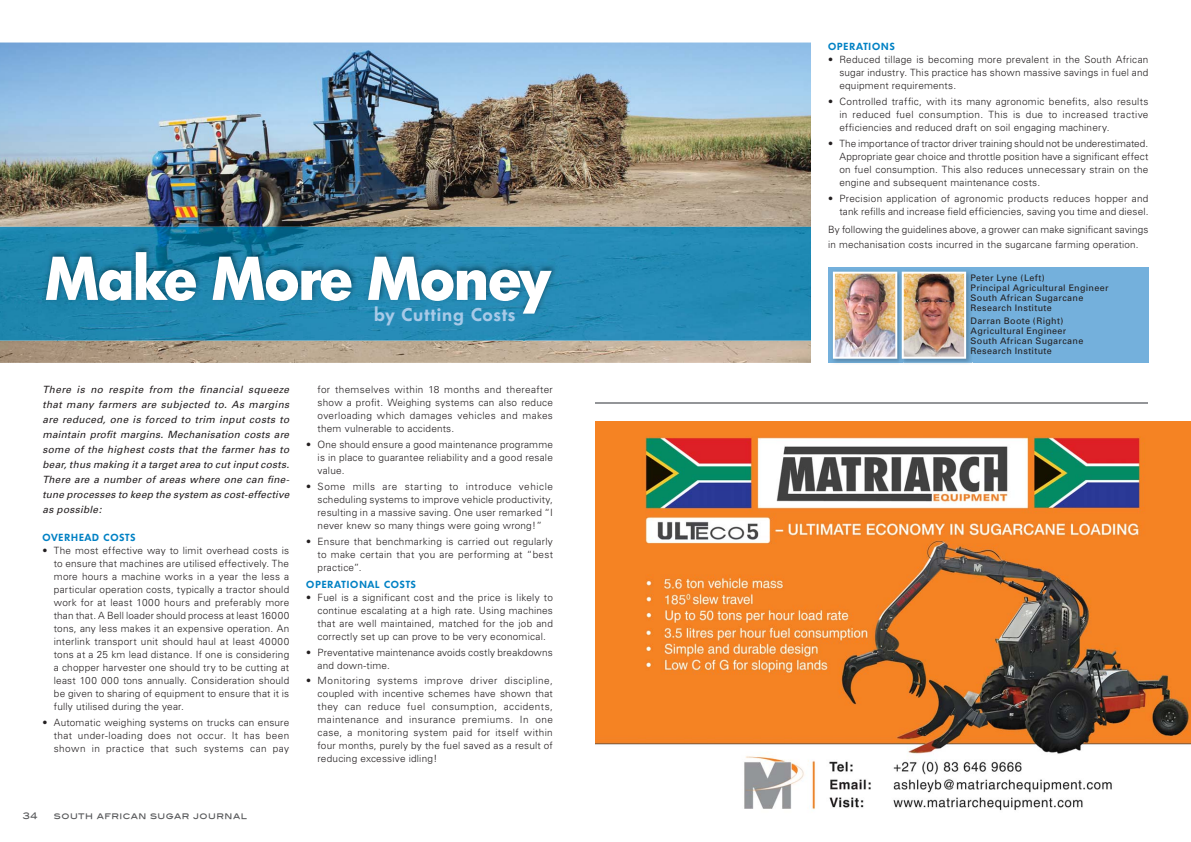
<style>
.page{position:relative;width:1191px;height:842px;background:#fff}
.page>*{position:absolute;margin:0;border:0;box-sizing:border-box;transform-origin:0 0}
.t1{font:800 60px "Limerick";letter-spacing:-.01em;color:#fff;scale:.96 1}
.t2{font:600 18px "Limerick";letter-spacing:.055em;color:#a8cae8}
.t3{font:300 10px/13px "Univers";letter-spacing:.02em;color:#231f20;text-align:justify}
.t4{font:italic 10px/15px "Univers";letter-spacing:.025em;color:#231f20;text-align:justify}
.t5{font:600 10px "Limerick";letter-spacing:.095em;color:#0081c4}
.t6{font:9px/10px "Univers";letter-spacing:.035em;color:#231f20}
.t7{font:9px "Blair Md ITCTT Medium";letter-spacing:.05em;color:#58595b;scale:.95 1}
</style>
<div class="page">
<div style="left:828px;top:267px;width:320px;height:96px;background:#74b0dc"></div>
<img style="left:833px;top:271px;width:139px;height:92px">
<img style="left:833px;top:272px;width:133px;height:91px">
<hr style="left:595px;top:403px;width:553px;height:1px;background:#939598">
<img style="left:0;top:43px;width:811px;height:320px">
<div style="left:0;top:227px;width:57px;height:114px;background:#1d86ad"></div>
<img style="left:57px;top:227px;width:754px;height:28px">
<img style="left:524px;top:255px;width:287px;height:86px">
<img style="left:57px;top:316px;width:467px;height:25px">
<img style="left:42px;top:244px;width:516px;height:72px">
<img style="left:595px;top:421px;width:596px;height:390px">
<h1 class="t1" style="left:46px;top:250px;width:526px">Make More Money</h1>
<h2 class="t2" style="left:374px;top:307px;width:142px">by Cutting Costs</h2>
<p class="t4" style="left:43px;top:383px;width:248px">There is no respite from the financial squeeze that many farmers are subjected to. As margins are reduced, one is forced to trim input costs to maintain profit margins. Mechanisation costs are some of the highest costs that the farmer has to bear, thus making it a target area to cut input costs.<br>There are a number of areas where one can fine&shy;tune processes to keep the system as cost-effective as possible:</p>
<p class="t5" style="left:43px;top:533px;width:94px">OVERHEAD COSTS</p>
<p class="t3" style="left:54px;top:545px;width:237px;text-indent:-11px">• The most effective way to limit overhead costs is to ensure that machines are utilised effectively. The more hours a machine works in a year the less a particular operation costs, typically a tractor should work for at least 1000 hours and preferably more than that. A Bell loader should process at least 16000 tons, any less makes it an expensive operation. An interlink transport unit should haul at least 40000 tons at a 25 km lead distance. If one is considering a chopper harvester one should try to be cutting at least 100 000 tons annually. Consideration should be given to sharing of equipment to ensure that it is fully utilised during the year.</p>
<p class="t3" style="left:54px;top:717px;width:237px;text-indent:-11px">• Automatic weighing systems on trucks can ensure that under-loading does not occur. It has been shown in practice that such systems can pay</p>
<p class="t3" style="left:317px;top:384px;width:237px">for themselves within 18 months and thereafter show a profit. Weighing systems can also reduce overloading which damages vehicles and makes them vulnerable to accidents.</p>
<p class="t3" style="left:317px;top:439px;width:237px;text-indent:-11px">• One should ensure a good maintenance programme is in place to guarantee reliability and a good resale value.</p>
<p class="t3" style="left:317px;top:481px;width:237px;text-indent:-11px">• Some mills are starting to introduce vehicle scheduling systems to improve vehicle productivity, resulting in a massive saving. One user remarked “I never knew so many things were going wrong!”</p>
<p class="t3" style="left:317px;top:536px;width:237px;text-indent:-11px">• Ensure that benchmarking is carried out regularly to make certain that you are performing at “best practice”.</p>
<p class="t5" style="left:306px;top:579px;width:111px">OPERATIONAL COSTS</p>
<p class="t3" style="left:317px;top:591px;width:237px;text-indent:-11px">• Fuel is a significant cost and the price is likely to continue escalating at a high rate. Using machines that are well maintained, matched for the job and correctly set up can prove to be very economical.</p>
<p class="t3" style="left:317px;top:646px;width:237px;text-indent:-11px">• Preventative maintenance avoids costly breakdowns and down-time.</p>
<p class="t3" style="left:317px;top:675px;width:237px;text-indent:-11px">• Monitoring systems improve driver discipline, coupled with incentive schemes have shown that they can reduce fuel consumption, accidents, maintenance and insurance premiums. In one case, a monitoring system paid for itself within four months, purely by the fuel saved as a result of reducing excessive idling!</p>
<p class="t7" style="left:23px;top:811px;width:17px">34</p>
<p class="t7" style="left:54px;top:811px;width:205px">SOUTH AFRICAN SUGAR JOURNAL</p>
<p class="t5" style="left:828px;top:42px;width:68px">OPERATIONS</p>
<p class="t3" style="left:839px;top:54px;width:311px;text-indent:-11px">• Reduced tillage is becoming more prevalent in the South African sugar industry. This practice has shown massive savings in fuel and equipment requirements.</p>
<p class="t3" style="left:839px;top:96px;width:311px;text-indent:-11px">• Controlled traffic, with its many agronomic benefits, also results in reduced fuel consumption. This is due to increased tractive efficiencies and reduced draft on soil engaging machinery.</p>
<p class="t3" style="left:839px;top:138px;width:310px;text-indent:-11px">• The importance of tractor driver training should not be underestimated.<br>Appropriate gear choice and throttle position have a significant effect on fuel consumption. This also reduces unnecessary strain on the engine and subsequent maintenance costs.</p>
<p class="t3" style="left:828px;top:193px;width:322px;text-align:right">• Precision application of agronomic products reduces hopper and tank refills and increase field efficiencies, saving you time and diesel.</p>
<p class="t3" style="left:828px;top:223px;width:322px;line-height:15px">By following the guidelines above, a grower can make significant savings in mechanisation costs incurred in the sugarcane farming operation.</p>
<p class="t6" style="left:970px;top:274px;width:139px">Peter Lyne (Left)<br>Principal Agricultural Engineer<br>South African Sugarcane<br>Research Institute</p>
<p class="t6" style="left:970px;top:317px;width:114px">Darran Boote (Right)<br>Agricultural Engineer<br>South African Sugarcane<br>Research Institute</p>
</div>
